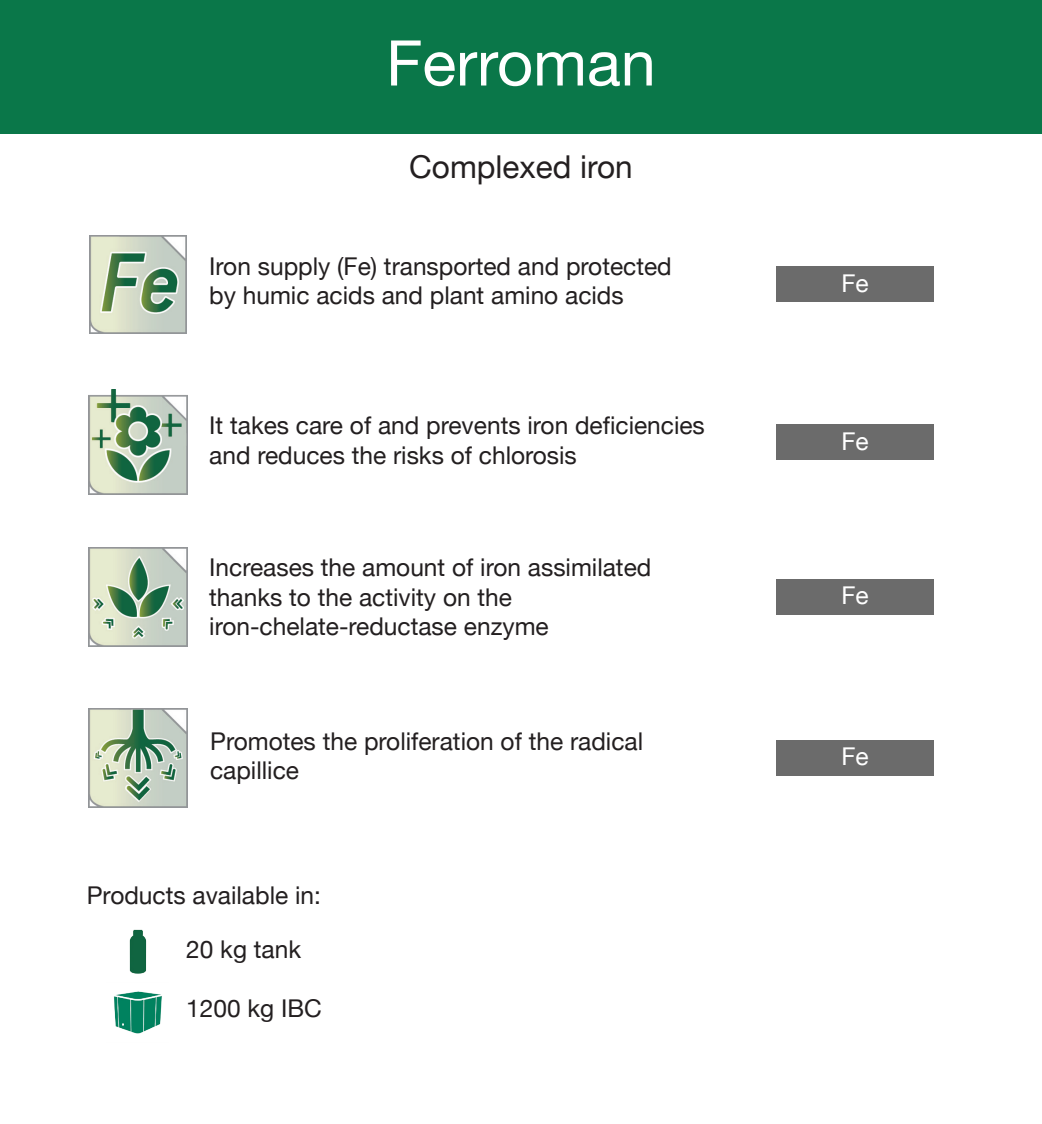
<style>
.page{position:relative;width:1042px;height:1124px;background:#fff}
.page>*{position:absolute;margin:0;border:0;box-sizing:border-box;transform-origin:0 0}
.t1{font:63px "Helvetica Neue";color:#fff}
.t2{font:31.5px "Helvetica Neue";color:#231f20}
.t3{font:24.5px/29.4px "Helvetica Neue";color:#231f20}
.t4{font:24.5px "Helvetica Neue";color:#fff}
</style>
<div class="page">
<div style="left:0;top:0;width:1042px;height:134px;background:#0a7749"></div>
<img style="left:88px;top:389px;width:99px;height:106px">
<img style="left:129px;top:929px;width:18px;height:45px">
<div style="left:776px;top:266px;width:158px;height:36px;background:#6b6b6b"></div>
<div style="left:776px;top:424px;width:158px;height:36px;background:#6b6b6b"></div>
<div style="left:776px;top:579px;width:158px;height:35px;background:#6b6b6b"></div>
<div style="left:776px;top:740px;width:158px;height:35px;background:#6b6b6b"></div>
<img style="left:88px;top:708px;width:99px;height:99px">
<img style="left:114px;top:991px;width:48px;height:43px">
<img style="left:88px;top:547px;width:99px;height:100px">
<img style="left:89px;top:236px;width:97px;height:97px">
<h1 class="t1" style="left:386px;top:18px;width:271px">Ferroman</h1>
<p class="t2" style="left:409px;top:144px;width:225px">Complexed iron</p>
<p class="t3" style="left:209px;top:253px;width:464px">Iron supply (Fe) transported and protected by humic acids and plant amino acids</p>
<p class="t3" style="left:209px;top:412px;width:497px">It takes care of and prevents iron deficiencies and reduces the risks of chlorosis</p>
<p class="t3" style="left:209px;top:554px;width:444px">Increases the amount of iron assimilated thanks to the activity on the iron-chelate-reductase enzyme</p>
<p class="t3" style="left:210px;top:728px;width:434px">Promotes the proliferation of the radical capillice</p>
<p class="t3" style="left:87px;top:881px;width:236px">Products available in:</p>
<p class="t3" style="left:186px;top:935px;width:116px">20 kg tank</p>
<p class="t3" style="left:186px;top:995px;width:137px">1200 kg IBC</p>
<p class="t4" style="left:841px;top:265px;width:29px">Fe</p>
<p class="t4" style="left:841px;top:423px;width:29px">Fe</p>
<p class="t4" style="left:841px;top:578px;width:29px">Fe</p>
<p class="t4" style="left:841px;top:739px;width:29px">Fe</p>
</div>
